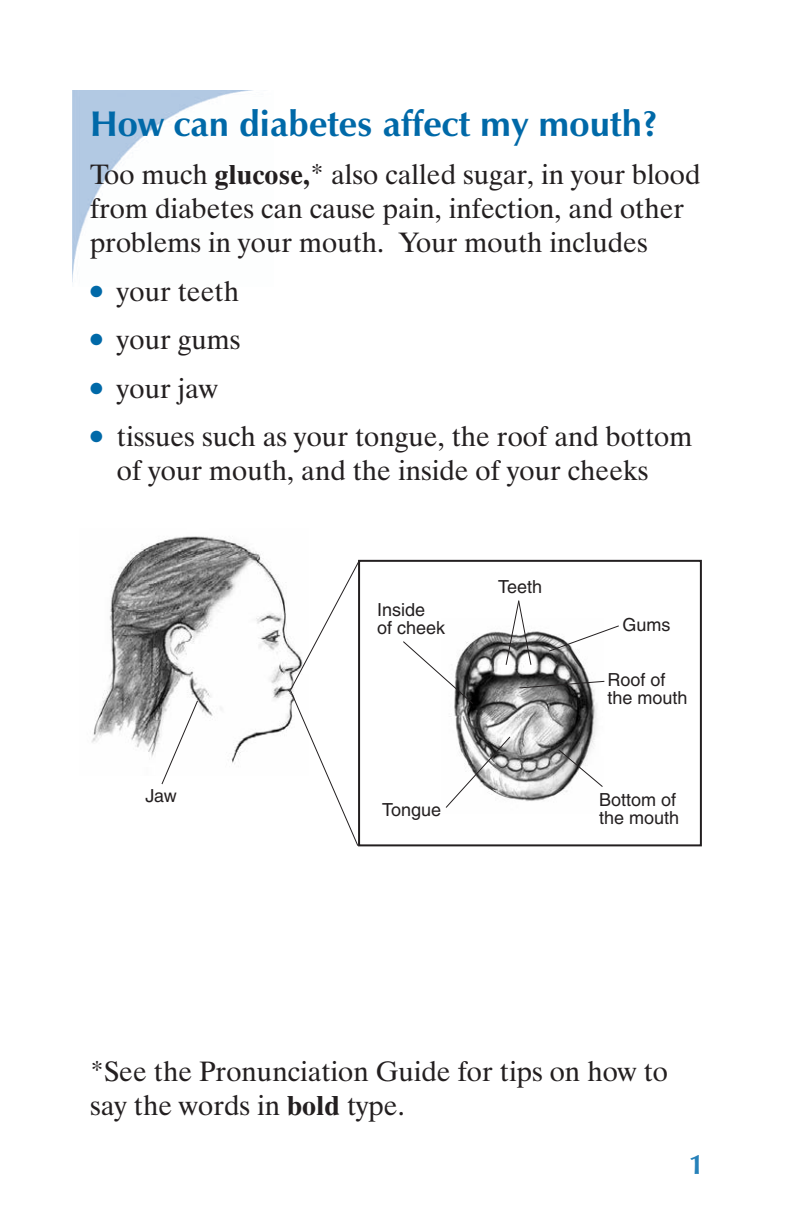
<style>
.page{position:relative;width:792px;height:1224px;background:#fff}
.page>*{position:absolute;margin:0;border:0;box-sizing:border-box;transform-origin:0 0}
.Subhead_1{font:700 36px "Zapf Humanist 601 BT";color:#0069a8}
.Body_text{font:28px/34px "Dutch 801 BT";color:#231f20}
.t1{font:700 28px "Zapf Humanist 601 BT";color:#2681b9}
.t2{font:18px/18px "Helvetica";color:#231f20}
.s1{font-weight:700}
.s2{color:#0069a8}
</style>
<div class="page">
<img style="left:72px;top:90px;width:181px;height:193px">
<img style="left:454px;top:631px;width:143px;height:170px">
<img style="left:91px;top:536px;width:198px;height:228px">
<svg style="left:161px;top:699px;width:38px;height:86px"></svg>
<svg style="left:403px;top:640px;width:71px;height:65px"></svg>
<svg style="left:548px;top:625px;width:71px;height:27px"></svg>
<svg style="left:518px;top:680px;width:87px;height:9px"></svg>
<svg style="left:557px;top:748px;width:46px;height:40px"></svg>
<svg style="left:445px;top:736px;width:66px;height:72px"></svg>
<svg style="left:289px;top:559px;width:72px;height:288px"></svg>
<div style="left:358px;top:560px;width:344px;height:286px;border:2px solid #231f20"></div>
<svg style="left:505px;top:600px;width:27px;height:66px"></svg>
<h2 class="Subhead_1" style="left:90px;top:101px;width:569px">How can diabetes affect my mouth?</h2>
<p class="Body_text" style="left:90px;top:157px;width:612px">Too much <span class="s1">glucose,</span>* also called sugar, in your blood from diabetes can cause pain, infection, and other problems in your mouth. Your mouth includes</p>
<p class="Body_text" style="left:90px;top:274px;width:151px"><span class="s2">●</span> your teeth</p>
<p class="Body_text" style="left:90px;top:322px;width:152px"><span class="s2">●</span> your gums</p>
<p class="Body_text" style="left:90px;top:371px;width:129px"><span class="s2">●</span> your jaw</p>
<p class="Body_text" style="left:117px;top:419px;width:577px;text-indent:-27px"><span class="s2">●</span> tissues such as your tongue, the roof and bottom of your mouth, and the inside of your cheeks</p>
<p class="t2" style="left:145px;top:787px;width:33px">Jaw</p>
<p class="t2" style="left:377px;top:601px;width:70px">Inside<br>of cheek</p>
<p class="t2" style="left:498px;top:578px;width:45px">Teeth</p>
<p class="t2" style="left:382px;top:801px;width:60px">Tongue</p>
<p class="t2" style="left:623px;top:616px;width:50px">Gums</p>
<p class="t2" style="left:608px;top:671px;width:82px">Roof of the mouth</p>
<p class="t2" style="left:599px;top:790px;width:82px">Bottom of the mouth</p>
<p class="Body_text" style="left:90px;top:1054px;width:580px">*See the Pronunciation Guide for tips on how to say the words in <span class="s1">bold</span> type.</p>
<p class="t1" style="left:689px;top:1147px;width:17px">1</p>
</div>
